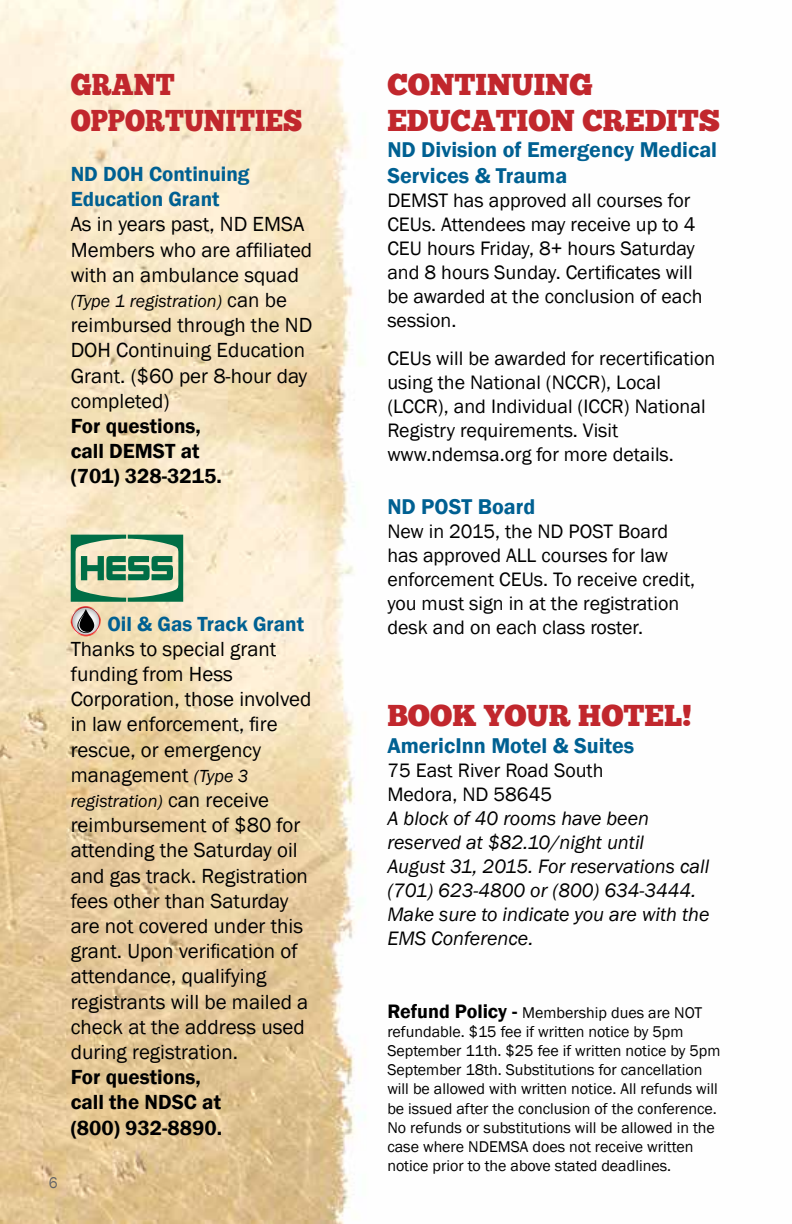
<style>
.page{position:relative;width:792px;height:1224px;background:#fff}
.page>*{position:absolute;margin:0;border:0;box-sizing:border-box;transform-origin:0 0}
.t1{font:30px/36px "Chunk Five Ex";color:#c1272d}
.t2{font:30px/36px "Chunk Five Ex";color:#c1272d;scale:.9 1}
.t3{font:600 22px/26.4px "Franklin Gothic";color:#006092}
.t4{font:21px/25.2px "Franklin Gothic";color:#000}
.t5{font:600 21px/25.2px "Franklin Gothic";color:#000}
.t6{font:600 21px/25.2px "Franklin Gothic";color:#006092}
.t7{font:20px/24px "Franklin Gothic";color:#000}
.t8{font:italic 20px/24px "Franklin Gothic";color:#000}
.t9{font:italic 18px "Franklin Gothic";color:#000}
.t10{font:16px/19.2px "Franklin Gothic";color:#000}
.t11{font:16px "Franklin Gothic";color:#636466;scale:.94 1}
.s1{font-style:normal;font-size:21px}
.s2{font-style:italic;font-size:18px}
.s3{font-weight:600;font-size:20px}
</style>
<div class="page">
<img style="left:0;top:0;width:363px;height:1224px">
<svg style="left:71px;top:535px;width:112px;height:101px"></svg>
<h1 class="t2" style="left:71px;top:65px;width:259px">GRANT<br>OPPORTUNITIES</h1>
<p class="t6" style="left:71px;top:162px;width:180px">ND DOH Continuing<br>Education Grant</p>
<p class="t4" style="left:71px;top:212px;width:243px">As in years past, ND EMSA<br>Members who are affiliated with an ambulance squad</p>
<p class="t9" style="left:71px;top:290px;width:218px">(Type 1 registration) <span class="s1">can be</span></p>
<p class="t4" style="left:71px;top:313px;width:243px">reimbursed through the ND<br>DOH Continuing Education<br>Grant. ($60 per 8-hour day completed)</p>
<p class="t5" style="left:71px;top:414px;width:153px">For questions, call DEMST at (701) 328-3215.</p>
<p class="t6" style="left:107px;top:611px;width:198px">Oil &amp; Gas Track Grant</p>
<p class="t4" style="left:71px;top:637px;width:242px">Thanks to special grant funding from Hess<br>Corporation, those involved in law enforcement, fire rescue, or emergency management <span class="s2">(Type 3</span></p>
<p class="t9" style="left:71px;top:790px;width:200px">registration) <span class="s1">can receive</span></p>
<p class="t4" style="left:71px;top:813px;width:239px">reimbursement of $80 for attending the Saturday oil and gas track. Registration fees other than Saturday are not covered under this grant. Upon verification of attendance, qualifying registrants will be mailed a check at the address used during registration.</p>
<p class="t5" style="left:71px;top:1065px;width:153px">For questions, call the NDSC at (800) 932-8890.</p>
<p class="t11" style="left:49px;top:1173px;width:11px">6</p>
<h1 class="t1" style="left:387px;top:65px;width:334px">CONTINUING<br>EDUCATION CREDITS</h1>
<p class="t3" style="left:387px;top:137px;width:331px">ND Division of Emergency Medical<br>Services &amp; Trauma</p>
<p class="t7" style="left:387px;top:189px;width:317px">DEMST has approved all courses for<br>CEUs. Attendees may receive up to 4<br>CEU hours Friday, 8+ hours Saturday and 8 hours Sunday. Certificates will be awarded at the conclusion of each session.</p>
<p class="t7" style="left:387px;top:347px;width:329px">CEUs will be awarded for recertification using the National (NCCR), Local (LCCR), and Individual (ICCR) National Registry requirements. Visit www.ndemsa.org for more details.</p>
<p class="t3" style="left:387px;top:494px;width:149px">ND POST Board</p>
<p class="t7" style="left:387px;top:520px;width:309px">New in 2015, the ND POST Board has approved ALL courses for law enforcement CEUs. To receive credit, you must sign in at the registration desk and on each class roster.</p>
<h1 class="t1" style="left:387px;top:697px;width:306px">BOOK YOUR HOTEL!</h1>
<p class="t3" style="left:387px;top:733px;width:249px">AmericInn Motel &amp; Suites</p>
<p class="t7" style="left:387px;top:759px;width:218px">75 East River Road South<br>Medora, ND 58645</p>
<p class="t8" style="left:387px;top:807px;width:324px">A block of 40 rooms have been reserved at $82.10/night until<br>August 31, 2015. For reservations call (701) 623-4800 or (800) 634-3444.<br>Make sure to indicate you are with the<br>EMS Conference.</p>
<p class="t10" style="left:387px;top:1003px;width:335px"><span class="s3">Refund Policy -</span> Membership dues are NOT refundable. $15 fee if written notice by 5pm September 11th. $25 fee if written notice by 5pm September 18th. Substitutions for cancellation will be allowed with written notice. All refunds will be issued after the conclusion of the conference.<br>No refunds or substitutions will be allowed in the case where NDEMSA does not receive written notice prior to the above stated deadlines.</p>
</div>
